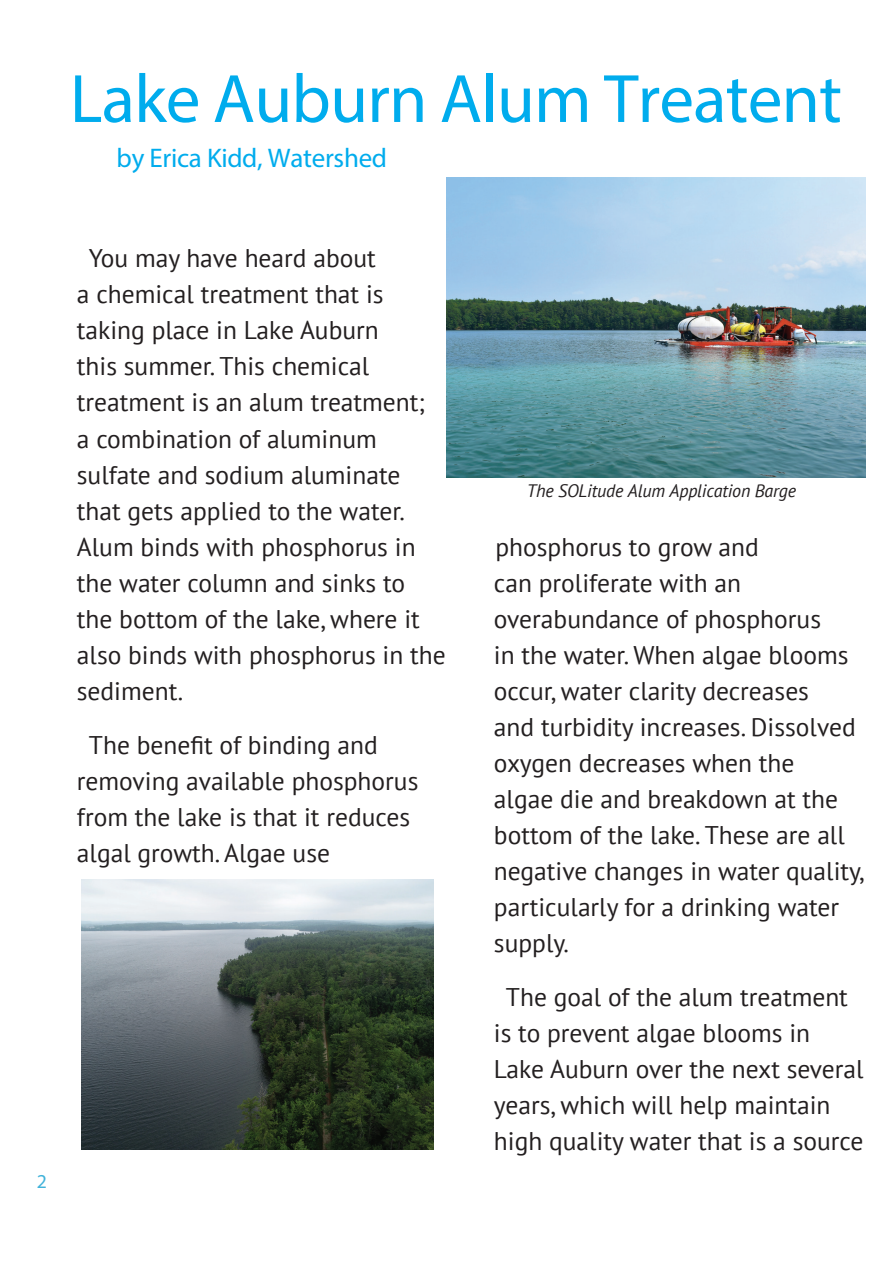
<style>
.page{position:relative;width:893px;height:1263px;background:#fff}
.page>*{position:absolute;margin:0;border:0;box-sizing:border-box;transform-origin:0 0}
.t1{font:69px "Myriad Pro";letter-spacing:-.01em;color:#00aced}
.t2{font:27px "Myriad Pro";letter-spacing:-.01em;color:#00aced}
.t3{font:25.5px/36px "PT Sans";color:#231f20}
.t4{font:19.8px "Myriad Pro";color:#42b3da}
.t5{font:italic 18px "PT Sans";letter-spacing:-.01em;color:#231f20}
</style>
<div class="page">
<img style="left:81px;top:879px;width:353px;height:270px">
<img style="left:446px;top:177px;width:420px;height:300px">
<h1 class="t1" style="left:70px;top:56px;width:774px">Lake Auburn Alum Treatent</h1>
<p class="t2" style="left:117px;top:141px;width:272px">by Erica Kidd, Watershed</p>
<p class="t3" style="left:77px;top:240px;width:370px;text-indent:12px">You may have heard about<br>a chemical treatment that is taking place in Lake Auburn<br>this summer. This chemical treatment is an alum treatment;<br>a combination of aluminum sulfate and sodium aluminate that gets applied to the water.<br>Alum binds with phosphorus in the water column and sinks to the bottom of the lake, where it also binds with phosphorus in the sediment.</p>
<p class="t3" style="left:77px;top:726px;width:343px;text-indent:12px">The benefit of binding and removing available phosphorus from the lake is that it reduces algal growth. Algae use</p>
<p class="t4" style="left:37px;top:1169px;width:12px">2</p>
<p class="t5" style="left:527px;top:479px;width:271px">The SOLitude Alum Application Barge</p>
<p class="t3" style="left:494px;top:528px;width:372px">phosphorus to grow and<br>can proliferate with an overabundance of phosphorus<br>in the water. When algae blooms occur, water clarity decreases<br>and turbidity increases. Dissolved oxygen decreases when the<br>algae die and breakdown at the bottom of the lake. These are all negative changes in water quality, particularly for a drinking water supply.</p>
<p class="t3" style="left:494px;top:978px;width:371px;text-indent:12px">The goal of the alum treatment is to prevent algae blooms in<br>Lake Auburn over the next several years, which will help maintain high quality water that is a source</p>
</div>
